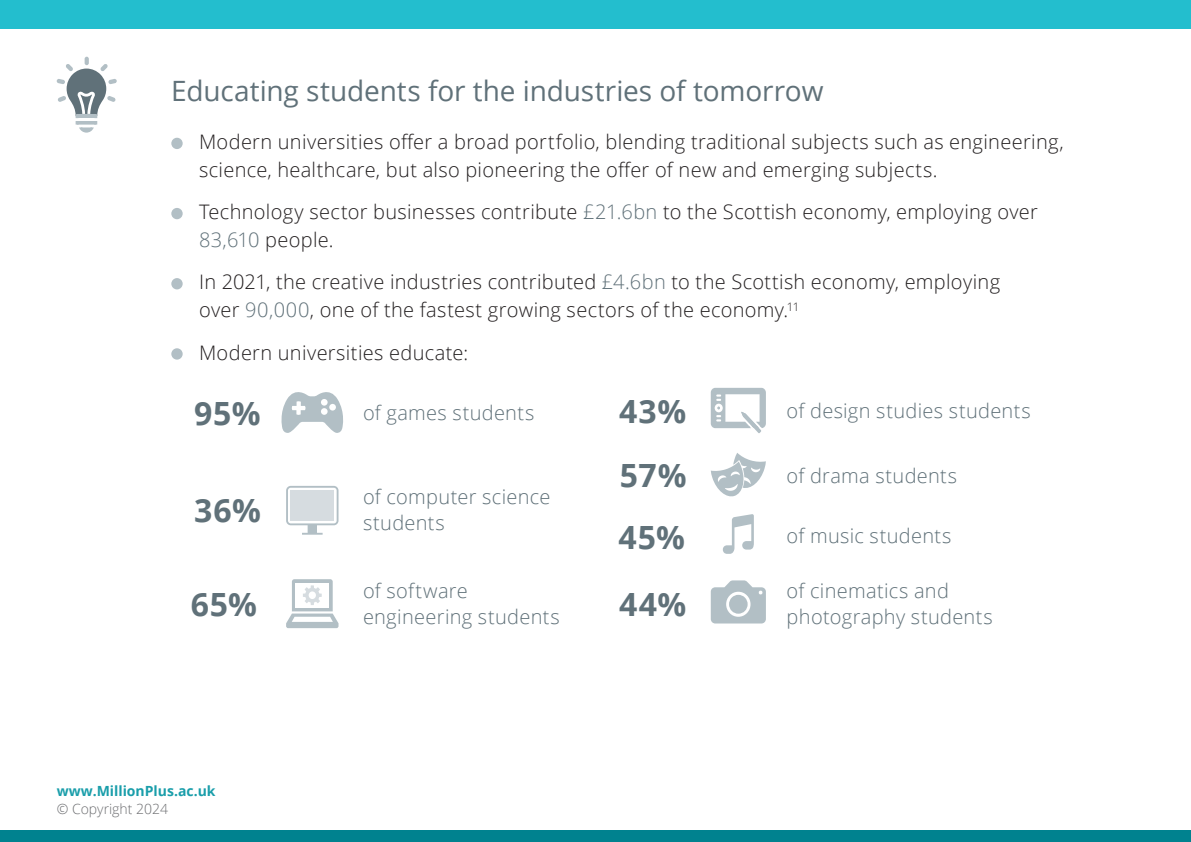
<style>
.page{position:relative;width:1191px;height:842px;background:#fff}
.page>*{position:absolute;margin:0;border:0;box-sizing:border-box;transform-origin:0 0}
.t1{font:700 32px "Open Sans";letter-spacing:.03em;color:#607179}
.t2{font:28px "Open Sans";letter-spacing:-.005em;color:#607179}
.t3{font:300 20px/28px "Open Sans";letter-spacing:.015em;color:#231f20}
.t4{font:300 20px/26px "Open Sans";letter-spacing:.015em;color:#607179}
.t5{font:700 14px "Open Sans";color:#1a9eaa}
.t6{font:300 14px "Open Sans";color:#6d6e71}
.s1{color:#607179}
</style>
<div class="page">
<div style="left:171px;top:138px;width:12px;height:11px;background:#b2bfc5;border-radius:50%"></div>
<div style="left:171px;top:208px;width:12px;height:11px;background:#b2bfc5;border-radius:50%"></div>
<div style="left:171px;top:278px;width:12px;height:11px;background:#b2bfc5;border-radius:50%"></div>
<div style="left:171px;top:348px;width:12px;height:12px;background:#b2bfc5;border-radius:50%"></div>
<svg style="left:56px;top:57px;width:61px;height:76px"></svg>
<svg style="left:711px;top:388px;width:55px;height:45px"></svg>
<svg style="left:711px;top:580px;width:55px;height:43px"></svg>
<svg style="left:723px;top:514px;width:31px;height:40px"></svg>
<svg style="left:711px;top:453px;width:55px;height:44px"></svg>
<svg style="left:286px;top:579px;width:52px;height:49px"></svg>
<svg style="left:286px;top:486px;width:52px;height:49px"></svg>
<div style="left:291px;top:491px;width:43px;height:30px;background:#d6dce0"></div>
<svg style="left:281px;top:392px;width:62px;height:41px"></svg>
<div style="left:0;top:0;width:1191px;height:28px;background:#23bece"></div>
<div style="left:0;top:831px;width:1191px;height:11px;background:#00828f"></div>
<h2 class="t2" style="left:171px;top:71px;width:654px">Educating students for the industries of tomorrow</h2>
<p class="t3" style="left:199px;top:127px;width:866px">Modern universities offer a broad portfolio, blending traditional subjects such as engineering, science, healthcare, but also pioneering the offer of new and emerging subjects.</p>
<p class="t3" style="left:199px;top:200px;width:840px">Technology sector businesses contribute <span class="s1">£21.6bn</span> to the Scottish economy, employing over<br><span class="s1">83,610</span> people.</p>
<p class="t3" style="left:199px;top:270px;width:802px">In 2021, the creative industries contributed <span class="s1">£4.6bn</span> to the Scottish economy, employing over <span class="s1">90,000</span>, one of the fastest growing sectors of the economy.<sup>11</sup></p>
<p class="t3" style="left:199px;top:340px;width:271px">Modern universities educate:</p>
<h1 class="t1" style="left:619px;top:393px;width:69px">43%</h1>
<p class="t4" style="left:786px;top:400px;width:245px">of design studies students</p>
<h1 class="t1" style="left:194px;top:395px;width:68px">95%</h1>
<p class="t4" style="left:363px;top:402px;width:173px">of games students</p>
<h1 class="t1" style="left:194px;top:492px;width:68px">36%</h1>
<h1 class="t1" style="left:191px;top:586px;width:68px">65%</h1>
<p class="t5" style="left:57px;top:783px;width:160px">www.MillionPlus.ac.uk</p>
<p class="t6" style="left:57px;top:803px;width:113px">© Copyright 2024</p>
<p class="t4" style="left:363px;top:486px;width:189px">of computer science</p>
<p class="t4" style="left:363px;top:512px;width:83px">students</p>
<p class="t4" style="left:363px;top:580px;width:106px">of software</p>
<p class="t4" style="left:363px;top:606px;width:198px">engineering students</p>
<h1 class="t1" style="left:620px;top:458px;width:68px">57%</h1>
<p class="t4" style="left:786px;top:464px;width:172px">of drama students</p>
<h1 class="t1" style="left:618px;top:519px;width:68px">45%</h1>
<p class="t4" style="left:786px;top:525px;width:166px">of music students</p>
<h1 class="t1" style="left:619px;top:586px;width:69px">44%</h1>
<p class="t4" style="left:786px;top:580px;width:207px">of cinematics and photography students</p>
</div>
